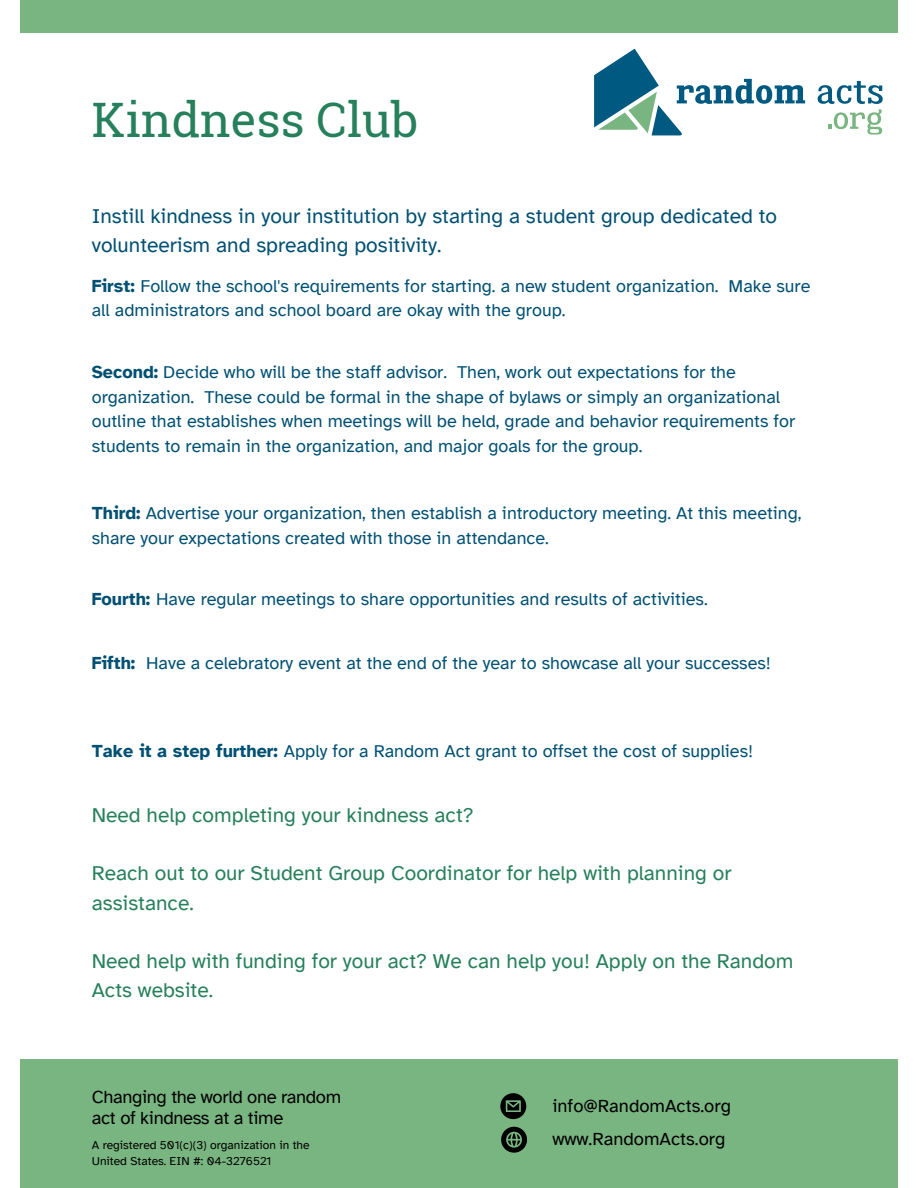
<style>
.page{position:relative;width:918px;height:1188px;background:#fff}
.page>*{position:absolute;margin:0;border:0;box-sizing:border-box;transform-origin:0 0}
.t1{font:47.55px "Roboto Slab";color:#26805c}
.t2{font:21px/29.2px "Atkinson Hyperlegible";color:#26805c}
.t3{font:21px/29.2px "Atkinson Hyperlegible";color:#005073}
.t4{font:18.45px/21.3px "Atkinson Hyperlegible";letter-spacing:-.02em;color:#000}
.t5{font:18.45px "Atkinson Hyperlegible";color:#000}
.t6{font:18px/24.8px "Atkinson Hyperlegible";color:#005073}
.t7{font:12px/16px "Atkinson Hyperlegible";color:#000}
.s1{font-weight:700}
</style>
<div class="page">
<div style="left:20px;top:1059px;width:878px;height:129px;background:#79b580"></div>
<svg style="left:500px;top:1093px;width:26px;height:26px"></svg>
<svg style="left:501px;top:1127px;width:26px;height:26px"></svg>
<div style="left:20px;top:0;width:878px;height:33px;background:#79b580"></div>
<svg style="left:594px;top:49px;width:211px;height:87px"></svg>
<svg style="left:818px;top:81px;width:65px;height:54px"></svg>
<h1 class="t1" style="left:92px;top:87px;width:328px">Kindness Club</h1>
<p class="t3" style="left:92px;top:201px;width:687px">Instill kindness in your institution by starting a student group dedicated to volunteerism and spreading positivity.</p>
<h2 class="t6" style="left:92px;top:273px;width:720px"><span class="s1">First:</span> Follow the school's requirements for starting. a new student organization. Make sure all administrators and school board are okay with the group.</h2>
<h3 class="t6" style="left:92px;top:359px;width:705px"><span class="s1">Second:</span> Decide who will be the staff advisor. Then, work out expectations for the organization. These could be formal in the shape of bylaws or simply an organizational outline that establishes when meetings will be held, grade and behavior requirements for students to remain in the organization, and major goals for the group.</h3>
<h3 class="t6" style="left:92px;top:501px;width:711px"><span class="s1">Third:</span> Advertise your organization, then establish a introductory meeting. At this meeting, share your expectations created with those in attendance.</h3>
<h3 class="t6" style="left:92px;top:587px;width:617px"><span class="s1">Fourth:</span> Have regular meetings to share opportunities and results of activities.</h3>
<h2 class="t6" style="left:92px;top:651px;width:681px"><span class="s1">Fifth:</span> Have a celebratory event at the end of the year to showcase all your successes!</h2>
<p class="t6" style="left:92px;top:739px;width:663px"><span class="s1">Take it a step further:</span> Apply for a Random Act grant to offset the cost of supplies!</p>
<h3 class="t2" style="left:92px;top:800px;width:383px">Need help completing your kindness act?</h3>
<p class="t2" style="left:92px;top:859px;width:641px">Reach out to our Student Group Coordinator for help with planning or assistance.</p>
<p class="t2" style="left:92px;top:946px;width:703px">Need help with funding for your act? We can help you! Apply on the Random<br>Acts website.</p>
<h3 class="t4" style="left:92px;top:1086px;width:251px">Changing the world one random act of kindness at a time</h3>
<h2 class="t7" style="left:92px;top:1138px;width:219px">A registered 501(c)(3) organization in the<br>United States. EIN #: 04-3276521</h2>
<h3 class="t5" style="left:552px;top:1094px;width:180px">info@RandomActs.org</h3>
<h3 class="t5" style="left:552px;top:1128px;width:175px">www.RandomActs.org</h3>
</div>
